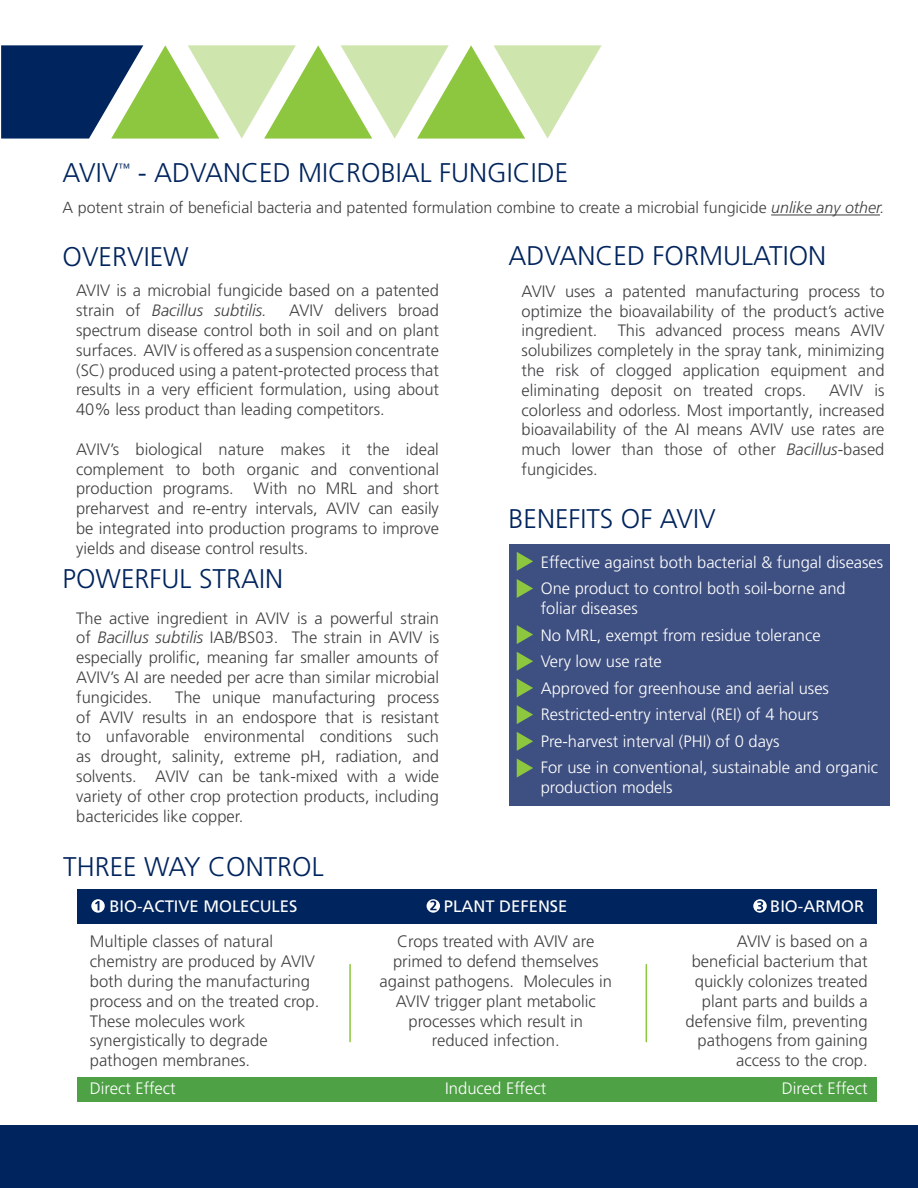
<style>
.page{position:relative;width:918px;height:1188px;background:#fff}
.page>*{position:absolute;margin:0;border:0;box-sizing:border-box;transform-origin:0 0}
.t1{font:300 27px "Frutiger LT Pro";color:#00245d}
.t2{font:300 16.65px/20px "Frutiger LT Pro";color:#414042}
.t3{font:16.65px "Frutiger LT Pro";color:#fff}
.t4{font:300 16.65px "Frutiger LT Pro";color:#fff}
.t5{font:300 16.5px/19.8px "Frutiger LT Pro";color:#414042;text-align:justify}
.t6{font:300 16.5px/19.8px "Frutiger LT Pro";color:#fff}
.t7{font:300 16.05px "Frutiger LT Pro";color:#414042}
.t8{font:300 12px "Frutiger LT Pro";color:#00245d}
.s1{font-style:italic}
</style>
<div class="page">
<div style="left:77px;top:889px;width:800px;height:35px;background:#00245d"></div>
<div style="left:77px;top:1077px;width:800px;height:24px;background:#4fa146"></div>
<svg style="left:91px;top:899px;width:14px;height:14px"></svg>
<svg style="left:95px;top:901px;width:4px;height:9px"></svg>
<svg style="left:427px;top:899px;width:13px;height:14px"></svg>
<svg style="left:430px;top:901px;width:7px;height:9px"></svg>
<svg style="left:753px;top:899px;width:14px;height:14px"></svg>
<svg style="left:757px;top:901px;width:6px;height:10px"></svg>
<hr style="left:349px;top:965px;width:2px;height:77px;background:#8dc63f">
<hr style="left:646px;top:965px;width:1px;height:77px;background:#8dc63f">
<div style="left:0;top:1125px;width:918px;height:63px;background:#00245d"></div>
<hr style="left:771px;top:215px;width:109px;height:1px;background:#414042">
<div style="left:509px;top:545px;width:380px;height:261px;background:#3e4f81"></div>
<svg style="left:517px;top:552px;width:16px;height:19px"></svg>
<svg style="left:517px;top:579px;width:16px;height:19px"></svg>
<svg style="left:517px;top:625px;width:16px;height:19px"></svg>
<svg style="left:517px;top:652px;width:16px;height:19px"></svg>
<svg style="left:517px;top:678px;width:16px;height:19px"></svg>
<svg style="left:517px;top:705px;width:16px;height:19px"></svg>
<svg style="left:517px;top:732px;width:16px;height:19px"></svg>
<svg style="left:517px;top:758px;width:16px;height:20px"></svg>
<svg style="left:1px;top:45px;width:601px;height:94px"></svg>
<h1 class="t1" style="left:63px;top:157px;width:57px">AVIV</h1>
<p class="t8" style="left:118px;top:161px;width:13px">™</p>
<h1 class="t1" style="left:138px;top:157px;width:432px">- ADVANCED MICROBIAL FUNGICIDE</h1>
<p class="t7" style="left:63px;top:198px;width:823px">A potent strain of beneficial bacteria and patented formulation combine to create a microbial fungicide <span class="s1">unlike any other.</span></p>
<h1 class="t1" style="left:63px;top:241px;width:128px">OVERVIEW</h1>
<p class="t5" style="left:76px;top:281px;width:364px">AVIV is a microbial fungicide based on a patented strain of <span class="s1">Bacillus subtilis.</span></p>
<p class="t5" style="left:76px;top:301px;width:364px;text-indent:213px">AVIV delivers broad spectrum disease control both in soil and on plant surfaces. AVIV is offered as a suspension concentrate (SC) produced using a patent-protected process that results in a very efficient formulation, using about 40% less product than leading competitors.</p>
<p class="t5" style="left:76px;top:439px;width:364px">AVIV’s biological nature makes it the ideal complement to both organic and conventional production programs. With no MRL and short preharvest and re-entry intervals, AVIV can easily be integrated into production programs to improve yields and disease control results.</p>
<h1 class="t1" style="left:63px;top:563px;width:222px">POWERFUL STRAIN</h1>
<p class="t5" style="left:76px;top:608px;width:364px">The active ingredient in AVIV is a powerful strain of <span class="s1">Bacillus subtilis</span> IAB/BS03. The strain in AVIV is especially prolific, meaning far smaller amounts of AVIV’s AI are needed per acre than similar microbial fungicides.</p>
<p class="t5" style="left:76px;top:687px;width:364px;text-indent:99px">The unique manufacturing process of AVIV results in an endospore that is resistant to unfavorable environmental conditions such as drought, salinity, extreme pH, radiation, and solvents. AVIV can be tank-mixed with a wide variety of other crop protection products, including bactericides like copper.</p>
<h1 class="t1" style="left:63px;top:851px;width:262px">THREE WAY CONTROL</h1>
<h1 class="t1" style="left:508px;top:240px;width:319px">ADVANCED FORMULATION</h1>
<p class="t5" style="left:522px;top:281px;width:364px">AVIV uses a patented manufacturing process to optimize the bioavailability of the product’s active ingredient. This advanced process means AVIV solubilizes completely in the spray tank, minimizing the risk of clogged application equipment and eliminating deposit on treated crops.</p>
<p class="t5" style="left:522px;top:380px;width:364px;text-indent:308px">AVIV is colorless and odorless. Most importantly, increased bioavailability of the AI means AVIV use rates are much lower than those of other <span class="s1">Bacillus</span>-based fungicides.</p>
<h1 class="t1" style="left:508px;top:503px;width:209px">BENEFITS OF AVIV</h1>
<p class="t6" style="left:521px;top:552px;width:364px">• Effective against both bacterial &amp; fungal diseases</p>
<p class="t6" style="left:541px;top:579px;width:307px;text-indent:-20px">• One product to control both soil-borne and foliar diseases</p>
<p class="t6" style="left:521px;top:625px;width:302px">• No MRL, exempt from residue tolerance</p>
<p class="t6" style="left:521px;top:652px;width:143px">• Very low use rate</p>
<p class="t6" style="left:521px;top:678px;width:310px">• Approved for greenhouse and aerial uses</p>
<p class="t6" style="left:521px;top:705px;width:300px">• Restricted-entry interval (REI) of 4 hours</p>
<p class="t6" style="left:521px;top:731px;width:261px">• Pre-harvest interval (PHI) of 0 days</p>
<p class="t6" style="left:541px;top:758px;width:339px;text-indent:-20px">• For use in conventional, sustainable and organic production models</p>
<p class="t3" style="left:109px;top:896px;width:190px">BIO-ACTIVE MOLECULES</p>
<p class="t3" style="left:444px;top:896px;width:125px">PLANT DEFENSE</p>
<p class="t3" style="left:770px;top:896px;width:95px">BIO-ARMOR</p>
<p class="t2" style="left:90px;top:931px;width:231px">Multiple classes of natural chemistry are produced by AVIV both during the manufacturing process and on the treated crop.<br>These molecules work synergistically to degrade pathogen membranes.</p>
<p class="t2" style="left:380px;top:931px;width:234px;text-align:center">Crops treated with AVIV are primed to defend themselves against pathogens. Molecules in<br>AVIV trigger plant metabolic processes which result in reduced infection.</p>
<p class="t2" style="left:686px;top:931px;width:184px;text-align:right">AVIV is based on a beneficial bacterium that quickly colonizes treated plant parts and builds a defensive film, preventing pathogens from gaining access to the crop.</p>
<p class="t4" style="left:90px;top:1079px;width:87px">Direct Effect</p>
<p class="t4" style="left:445px;top:1079px;width:103px">Induced Effect</p>
<p class="t4" style="left:782px;top:1079px;width:87px">Direct Effect</p>
</div>
